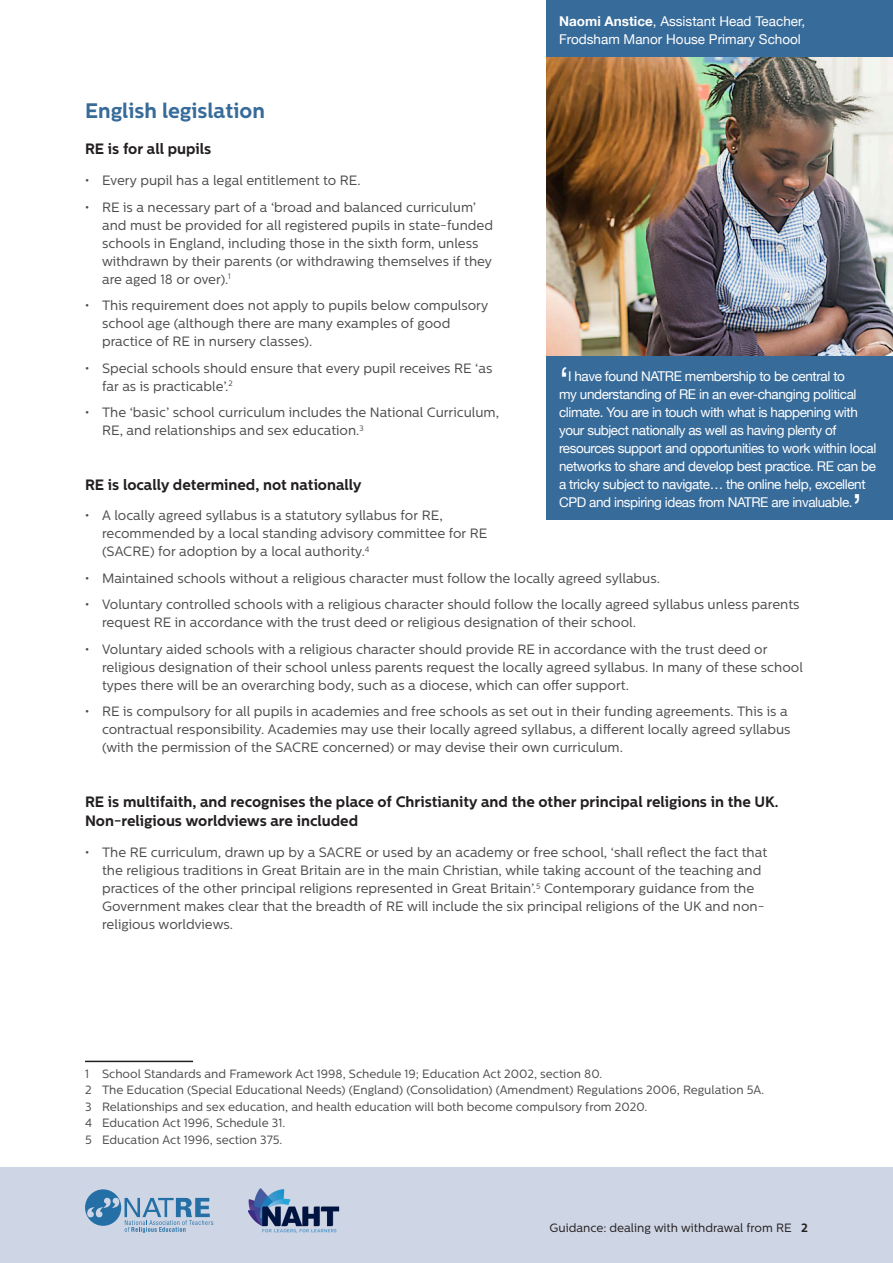
<style>
.page{position:relative;width:893px;height:1263px;background:#fff}
.page>*{position:absolute;margin:0;border:0;box-sizing:border-box;transform-origin:0 0}
.t1{font:36px "Helvetica Neue";color:#fff}
.Heading_1{font:700 21px "Centrale Sans";color:#376b9a}
.t2{font:700 15px/19.5px "Centrale Sans";color:#231f20}
.t3{font:13.5px/18px "Centrale Sans";color:#4b4c4d}
.t4{font:13.5px/18px "Helvetica Neue";letter-spacing:-.03em;color:#fff}
.t5{font:13.5px/18px "Helvetica Neue";color:#fff}
.t6{font:12px "Centrale Sans";color:#4b4c4d}
.t7{font:12px "Centrale Sans";color:#231f20}
.s1{font-weight:700}
</style>
<div class="page">
<hr style="left:85px;top:1061px;width:108px;height:1px;background:#231f20">
<div style="left:0;top:1167px;width:893px;height:96px;background:#ced5e4"></div>
<img style="left:248px;top:1188px;width:92px;height:45px">
<svg style="left:85px;top:1189px;width:36px;height:37px"></svg>
<svg style="left:125px;top:1198px;width:88px;height:35px"></svg>
<svg style="left:87px;top:1198px;width:32px;height:19px"></svg>
<img style="left:546px;top:57px;width:347px;height:299px">
<div style="left:546px;top:356px;width:347px;height:163px;background:#376b9a"></div>
<div style="left:546px;top:0;width:347px;height:57px;background:#376b9a"></div>
<p class="t5" style="left:559px;top:13px;width:247px"><span class="s1">Naomi Anstice</span>, Assistant Head Teacher,<br>Frodsham Manor House Primary School</p>
<p class="Heading_1" style="left:85px;top:98px;width:181px">English legislation</p>
<p class="t2" style="left:85px;top:139px;width:128px">RE is for all pupils</p>
<p class="t3" style="left:85px;top:171px;width:277px">• Every pupil has a legal entitlement to RE.</p>
<p class="t3" style="left:102px;top:198px;width:393px;text-indent:-17px">• RE is a necessary part of a ‘broad and balanced curriculum’ and must be provided for all registered pupils in state-funded schools in England, including those in the sixth form, unless withdrawn by their parents (or withdrawing themselves if they are aged 18 or over).<sup>1</sup></p>
<p class="t3" style="left:102px;top:296px;width:388px;text-indent:-17px">• This requirement does not apply to pupils below compulsory school age (although there are many examples of good practice of RE in nursery classes).</p>
<p class="t3" style="left:102px;top:359px;width:392px;text-indent:-17px">• Special schools should ensure that every pupil receives RE ‘as far as is practicable’.<sup>2</sup></p>
<p class="t3" style="left:102px;top:403px;width:399px;text-indent:-17px">• The ‘basic’ school curriculum includes the National Curriculum,<br>RE, and relationships and sex education.<sup>3</sup></p>
<p class="t1" style="left:559px;top:354px;width:12px">‘</p>
<p class="t4" style="left:559px;top:368px;width:319px;text-indent:9px">I have found NATRE membership to be central to<br>my understanding of RE in an ever-changing political climate. You are in touch with what is happening with your subject nationally as well as having plenty of resources support and opportunities to work within local networks to share and develop best practice. RE can be a tricky subject to navigate… the online help, excellent CPD and inspiring ideas from NATRE are invaluable.</p>
<p class="t2" style="left:85px;top:474px;width:278px">RE is locally determined, not nationally</p>
<p class="t3" style="left:102px;top:507px;width:387px;text-indent:-17px">• A locally agreed syllabus is a statutory syllabus for RE, recommended by a local standing advisory committee for RE (SACRE) for adoption by a local authority.<sup>4</sup></p>
<p class="t3" style="left:85px;top:569px;width:576px">• Maintained schools without a religious character must follow the locally agreed syllabus.</p>
<p class="t3" style="left:102px;top:596px;width:699px;text-indent:-17px">• Voluntary controlled schools with a religious character should follow the locally agreed syllabus unless parents request RE in accordance with the trust deed or religious designation of their school.</p>
<p class="t3" style="left:102px;top:640px;width:702px;text-indent:-17px">• Voluntary aided schools with a religious character should provide RE in accordance with the trust deed or religious designation of their school unless parents request the locally agreed syllabus. In many of these school types there will be an overarching body, such as a diocese, which can offer support.</p>
<p class="t3" style="left:102px;top:703px;width:690px;text-indent:-17px">• RE is compulsory for all pupils in academies and free schools as set out in their funding agreements. This is a contractual responsibility. Academies may use their locally agreed syllabus, a different locally agreed syllabus (with the permission of the SACRE concerned) or may devise their own curriculum.</p>
<p class="t1" style="left:852px;top:481px;width:12px">’</p>
<p class="t2" style="left:85px;top:792px;width:695px">RE is multifaith, and recognises the place of Christianity and the other principal religions in the UK.<br>Non-religious worldviews are included</p>
<p class="t3" style="left:102px;top:843px;width:667px;text-indent:-17px">• The RE curriculum, drawn up by a SACRE or used by an academy or free school, ‘shall reflect the fact that the religious traditions in Great Britain are in the main Christian, while taking account of the teaching and practices of the other principal religions represented in Great Britain’.<sup>5</sup> Contemporary guidance from the Government makes clear that the breadth of RE will include the six principal religions of the UK and non&shy;religious worldviews.</p>
<p class="t6" style="left:85px;top:1067px;width:519px">1 School Standards and Framework Act 1998, Schedule 19; Education Act 2002, section 80.</p>
<p class="t6" style="left:85px;top:1083px;width:681px">2 The Education (Special Educational Needs) (England) (Consolidation) (Amendment) Regulations 2006, Regulation 5A.</p>
<p class="t6" style="left:85px;top:1100px;width:564px">3 Relationships and sex education, and health education will both become compulsory from 2020.</p>
<p class="t6" style="left:85px;top:1116px;width:202px">4 Education Act 1996, Schedule 31.</p>
<p class="t6" style="left:85px;top:1133px;width:199px">5 Education Act 1996, section 375.</p>
<p class="t7" style="left:549px;top:1221px;width:260px">Guidance: dealing with withdrawal from RE <span class="s1">2</span></p>
</div>
